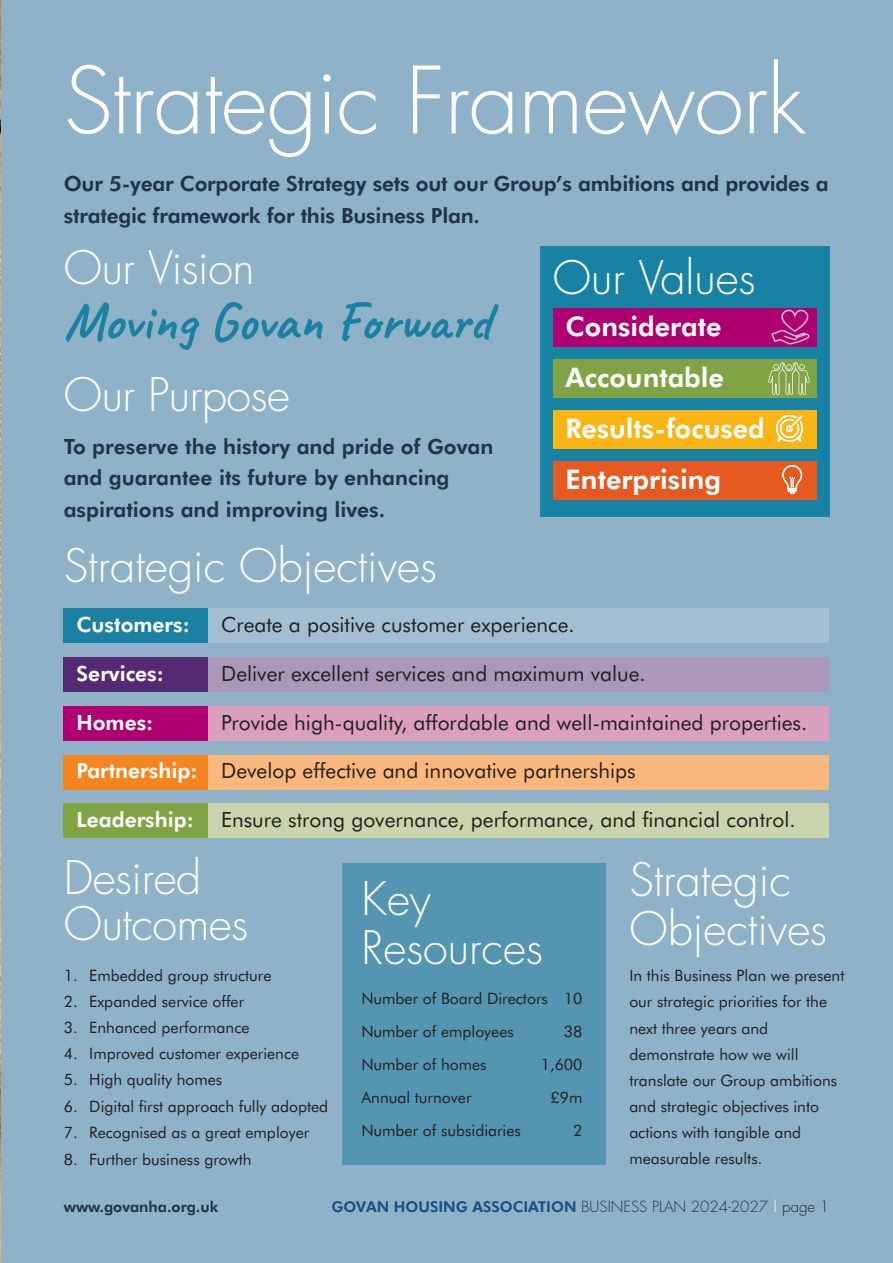
<style>
.page{position:relative;width:893px;height:1263px;background:#8fb2c8}
.page>*{position:absolute;margin:0;border:0;box-sizing:border-box;transform-origin:0 0}
.t1{font:300 90px "Futura";letter-spacing:-.01em;color:#fff}
.t2{font:700 54px "Caveat";color:#1a81a2}
.t3{font:300 45px/48.3px "Futura";color:#fff}
.t4{font:800 27px/51px "Futura BT";color:#fff}
.t5{font:21px "Futura BT";color:#231f20}
.t6{font:800 21px/31.8px "Futura BT";letter-spacing:-.01em;color:#223447}
.t7{font:800 21px "Futura BT";color:#fff}
.t8{font:15.75px/26.1px "Futura BT";color:#231f20}
.t9{font:800 15px "Futura BT";color:#164f85}
.t10{font:800 15px "Futura BT";color:#223447}
.s1{font-weight:800;color:#fff}
.s2{font-family:"Futura";font-weight:300;color:#223447}
.s3{font-family:"Futura";font-weight:300;color:#fff}
.s4{font-family:"Futura";font-weight:300;color:#231f20}
</style>
<div class="page">
<div style="left:540px;top:247px;width:289px;height:270px;background:#1782a3"></div>
<div style="left:553px;top:308px;width:263px;height:39px;background:#ae0070"></div>
<div style="left:553px;top:359px;width:263px;height:39px;background:#80a344"></div>
<div style="left:553px;top:410px;width:263px;height:39px;background:#f8b513"></div>
<div style="left:553px;top:461px;width:263px;height:39px;background:#e65a21"></div>
<img style="left:770px;top:310px;width:40px;height:35px">
<svg style="left:768px;top:363px;width:42px;height:32px"></svg>
<svg style="left:776px;top:415px;width:27px;height:27px"></svg>
<svg style="left:782px;top:465px;width:20px;height:29px"></svg>
<img style="left:0;top:0;width:1px;height:1263px">
<div style="left:64px;top:608px;width:765px;height:34px;background:#1a81a2"></div>
<div style="left:208px;top:608px;width:621px;height:34px;background:#a4bfd1"></div>
<div style="left:64px;top:657px;width:765px;height:34px;background:#552973"></div>
<div style="left:208px;top:657px;width:621px;height:34px;background:#ab98b8"></div>
<div style="left:64px;top:706px;width:765px;height:34px;background:#ae0070"></div>
<div style="left:208px;top:706px;width:621px;height:34px;background:#daa0be"></div>
<div style="left:64px;top:755px;width:765px;height:34px;background:#f5851f"></div>
<div style="left:208px;top:755px;width:621px;height:34px;background:#fbb87d"></div>
<div style="left:64px;top:804px;width:765px;height:34px;background:#80a344"></div>
<div style="left:208px;top:804px;width:621px;height:34px;background:#cad4ad"></div>
<div style="left:342px;top:863px;width:264px;height:302px;background:#5495b2"></div>
<h1 class="t1" style="left:64px;top:59px;width:743px">Strategic Framework</h1>
<h3 class="t6" style="left:64px;top:169px;width:766px">Our 5-year Corporate Strategy sets out our Group’s ambitions and provides a strategic framework for this Business Plan.</h3>
<h3 class="t3" style="left:64px;top:247px;width:192px">Our Vision</h3>
<h2 class="t2" style="left:64px;top:287px;width:428px">Moving Govan Forward</h2>
<h3 class="t3" style="left:64px;top:374px;width:228px">Our Purpose</h3>
<h3 class="t6" style="left:64px;top:431px;width:431px">To preserve the history and pride of Govan and guarantee its future by enhancing aspirations and improving lives.</h3>
<h3 class="t3" style="left:553px;top:257px;width:204px">Our Values</h3>
<h3 class="t4" style="left:566px;top:302px;width:201px">Considerate<br>Accountable<br>Results-focused<br>Enterprising</h3>
<h3 class="t3" style="left:64px;top:545px;width:375px">Strategic Objectives</h3>
<h3 class="t7" style="left:77px;top:614px;width:115px">Customers:</h3>
<h3 class="t5" style="left:221px;top:614px;width:355px">Create a positive customer experience.</h3>
<h3 class="t7" style="left:77px;top:663px;width:89px">Services:</h3>
<h3 class="t5" style="left:221px;top:663px;width:426px">Deliver excellent services and maximum value.</h3>
<h3 class="t7" style="left:77px;top:712px;width:78px">Homes:</h3>
<h3 class="t5" style="left:221px;top:712px;width:588px">Provide high-quality, affordable and well-maintained properties.</h3>
<h3 class="t5" style="left:77px;top:761px;width:561px"><span class="s1">Partnership:</span> Develop effective and innovative partnerships</h3>
<h3 class="t7" style="left:77px;top:809px;width:119px">Leadership:</h3>
<h3 class="t5" style="left:221px;top:809px;width:576px">Ensure strong governance, performance, and financial control.</h3>
<h3 class="t3" style="left:64px;top:858px;width:186px;line-height:46.5px">Desired<br>Outcomes</h3>
<p class="t8" style="left:64px;top:963px;width:209px">1. Embedded group structure</p>
<p class="t8" style="left:64px;top:989px;width:182px">2. Expanded service offer</p>
<p class="t8" style="left:64px;top:1015px;width:187px">3. Enhanced performance</p>
<p class="t8" style="left:64px;top:1041px;width:237px">4. Improved customer experience</p>
<p class="t8" style="left:64px;top:1068px;width:160px">5. High quality homes</p>
<p class="t8" style="left:64px;top:1094px;width:266px">6. Digital first approach fully adopted</p>
<p class="t8" style="left:64px;top:1120px;width:247px">7. Recognised as a great employer</p>
<p class="t8" style="left:64px;top:1147px;width:189px">8. Further business growth</p>
<h3 class="t3" style="left:629px;top:859px;width:199px">Strategic<br>Objectives</h3>
<p class="t8" style="left:629px;top:963px;width:217px">In this Business Plan we present our strategic priorities for the next three years and demonstrate how we will translate our Group ambitions and strategic objectives into actions with tangible and measurable results.</p>
<h3 class="t3" style="left:361px;top:878px;width:183px">Key<br>Resources</h3>
<p class="t8" style="left:361px;top:983px;width:223px;line-height:33px">Number of Board Directors 10<br>Number of employees</p>
<p class="t8" style="left:564px;top:1019px;width:20px">38</p>
<p class="t8" style="left:361px;top:1052px;width:127px">Number of homes</p>
<p class="t8" style="left:541px;top:1052px;width:43px">1,600</p>
<p class="t8" style="left:361px;top:1085px;width:112px">Annual turnover</p>
<p class="t8" style="left:551px;top:1085px;width:33px">£9m</p>
<p class="t8" style="left:361px;top:1118px;width:161px">Number of subsidiaries</p>
<p class="t8" style="left:573px;top:1118px;width:11px">2</p>
<p class="t10" style="left:64px;top:1199px;width:156px">www.govanha.org.uk</p>
<p class="t9" style="left:332px;top:1199px;width:499px">GOVAN HOUSING ASSOCIATION <span class="s2">BUSINESS PLAN 2024-2027</span> <span class="s3">|</span> <span class="s4">page 1</span></p>
</div>
